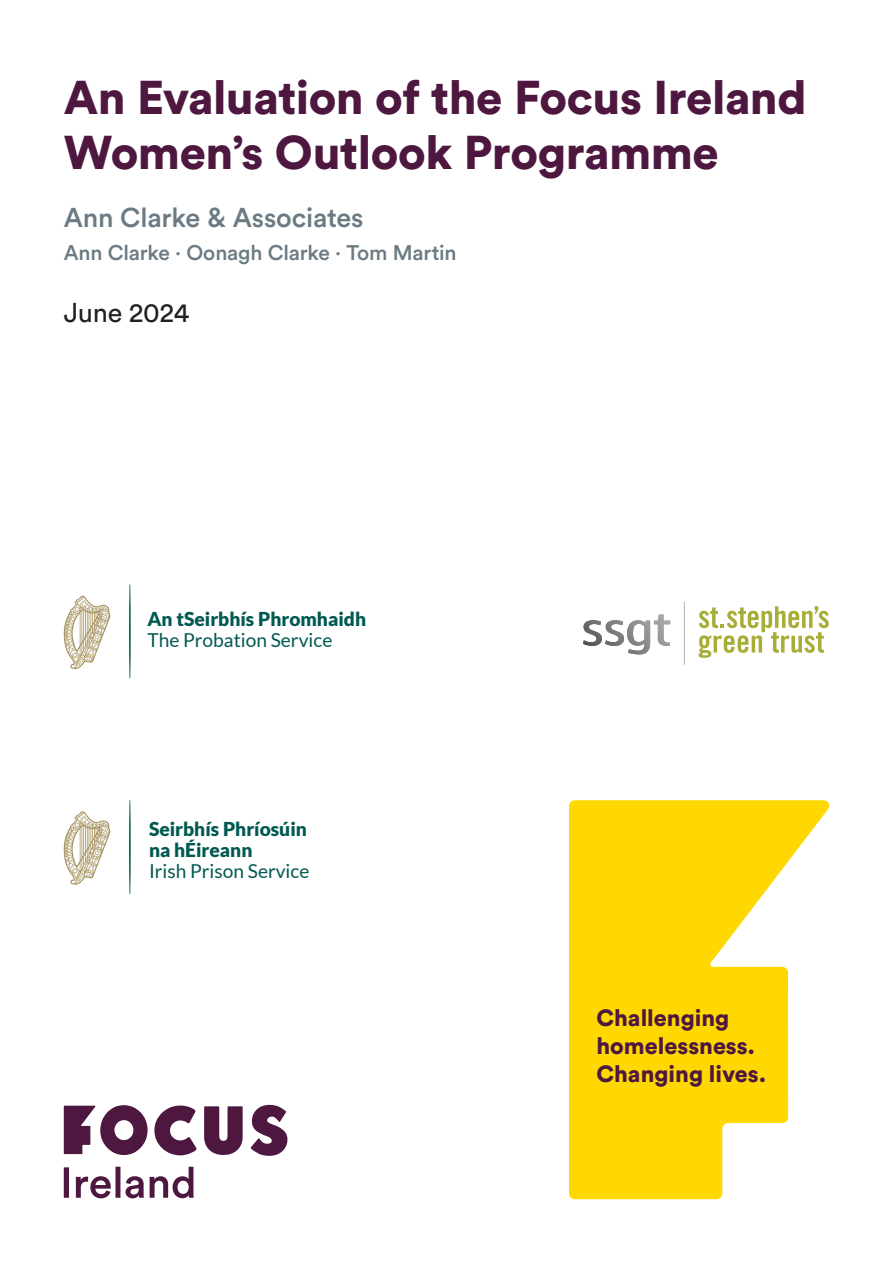
<style>
.page{position:relative;width:893px;height:1263px;background:#fff}
.page>*{position:absolute;margin:0;border:0;box-sizing:border-box;transform-origin:0 0}
.t1{font:900 46.8px/54.3px "Circular Std";letter-spacing:-.01em;color:#4d173f}
.t2{font:500 27px "Circular Std";letter-spacing:-.01em;color:#6b7a83}
.t3{font:27px "Circular Std";letter-spacing:-.01em;color:#231f20}
.t4{font:900 23.25px/27.9px "Circular Std";color:#4d173f}
.t5{font:500 21px "Circular Std";letter-spacing:-.01em;color:#6b7a83}
.t6{font:900 19.2px/21px "Lato";color:#005951}
.s1{font-weight:400}
</style>
<div class="page">
<svg style="left:204px;top:1106px;width:39px;height:49px"></svg>
<svg style="left:250px;top:1105px;width:37px;height:51px"></svg>
<svg style="left:154px;top:1105px;width:43px;height:50px"></svg>
<svg style="left:64px;top:1105px;width:84px;height:50px"></svg>
<svg style="left:64px;top:1167px;width:130px;height:31px"></svg>
<svg style="left:569px;top:800px;width:261px;height:399px;fill:#ffd801"></svg>
<svg style="left:129px;top:585px;width:2px;height:93px"></svg>
<svg style="left:64px;top:595px;width:47px;height:74px"></svg>
<svg style="left:129px;top:800px;width:2px;height:94px"></svg>
<svg style="left:64px;top:811px;width:47px;height:74px"></svg>
<svg style="left:699px;top:606px;width:130px;height:52px"></svg>
<hr style="left:684px;top:602px;width:1px;height:63px;background:#b1b4b6">
<svg style="left:583px;top:614px;width:87px;height:40px"></svg>
<p class="t1" style="left:64px;top:70px;width:744px">An Evaluation of the Focus Ireland<br>Women’s Outlook Programme</p>
<p class="t2" style="left:64px;top:201px;width:301px">Ann Clarke &amp; Associates</p>
<p class="t5" style="left:64px;top:240px;width:394px">Ann Clarke · Oonagh Clarke · Tom Martin</p>
<p class="t3" style="left:64px;top:296px;width:127px">June 2024</p>
<p class="t6" style="left:147px;top:608px;width:220px">An tSeirbhís Phromhaidh<br><span class="s1">The Probation Service</span></p>
<p class="t6" style="left:149px;top:818px;width:162px">Seirbhís Phríosúin na hÉireann<br><span class="s1">Irish Prison Service</span></p>
<p class="t4" style="left:596px;top:1004px;width:171px">Challenging homelessness.<br>Changing lives.</p>
</div>
